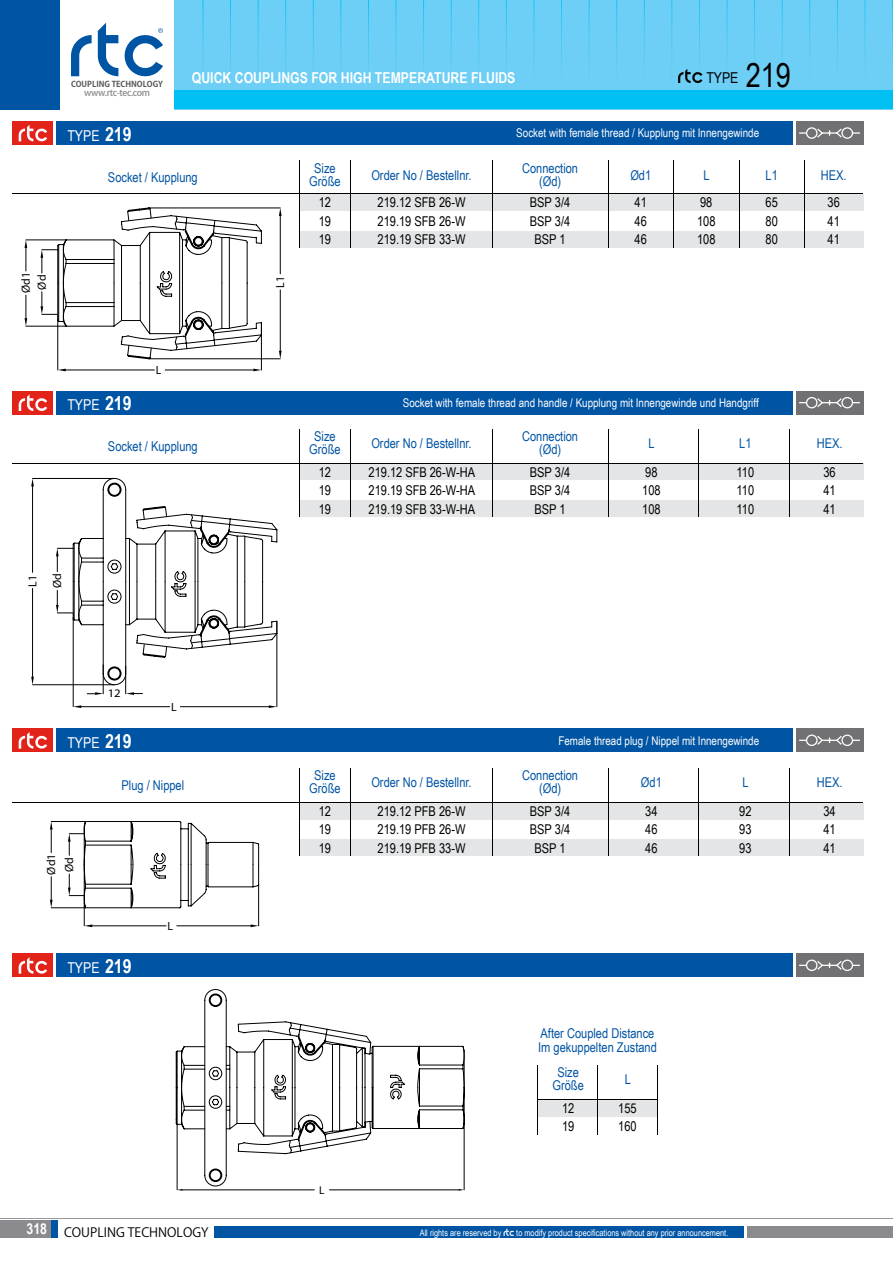
<style>
.page{position:relative;width:893px;height:1263px;background:#fff}
.page>*{position:absolute;margin:0;border:0;box-sizing:border-box;transform-origin:0 0}
.t1{font:33px "Arial Narrow";color:#000}
.t2{font:700 15px "Arial Narrow";color:#fff}
.t3{font:15px "Arial Narrow";color:#fff}
.t4{font:15px "Arial Narrow";color:#000}
.t5{font:13.5px/18.3px "Arial Narrow";color:#000;text-align:justify}
.t6{font:13.5px/13.5px "Arial Narrow";color:#0054a4;text-align:center}
.t7{font:12.75px "Koz Go Pr 6 N";color:#000}
.t8{font:12px "Arial Narrow";color:#fff}
.t9{font:11.85px/24.8px "Myriad Pro";color:#000}
.t10{font:11.55px "Myriad Pro";color:#000;scale:1.1 1}
.t11{font:11.25px "Myriad Pro";color:#000}
.t12{font:500 9.15px "Koz Go Pr 6 N";letter-spacing:-.04em;color:#8b8a8e}
.t13{font:9px "Arial Narrow";color:#fff}
.t14{font:700 8.1px "Koz Go Pr 6 N";color:#58595b}
.s1{font-weight:700;font-size:19.5px}
.s2{font-family:"Abode";font-size:10.5px}
</style>
<div class="page">
<div style="left:175px;top:0;width:718px;height:109px;background:#6dcff6"></div>
<svg style="left:202px;top:0;width:691px;height:91px"></svg>
<div style="left:175px;top:91px;width:718px;height:18px;background:#00c0f3"></div>
<div style="left:0;top:1220px;width:50px;height:17px;background:#8b8a8e"></div>
<div style="left:747px;top:1226px;width:146px;height:11px;background:#8b8a8e"></div>
<div style="left:214px;top:1226px;width:530px;height:11px;background:#0054a4"></div>
<div style="left:51px;top:1220px;width:7px;height:17px;background:#0054a4"></div>
<hr style="left:0;top:1218px;width:893px;height:1px;background:#97979b">
<svg style="left:678px;top:69px;width:24px;height:15px"></svg>
<div style="left:56px;top:121px;width:737px;height:24px;background:#0054a4"></div>
<div style="left:13px;top:121px;width:40px;height:24px;background:#e2231a"></div>
<svg style="left:19px;top:125px;width:28px;height:17px"></svg>
<div style="left:796px;top:121px;width:67px;height:24px;background:#717073"></div>
<svg style="left:799px;top:127px;width:61px;height:12px"></svg>
<div style="left:56px;top:391px;width:737px;height:23px;background:#0054a4"></div>
<div style="left:13px;top:391px;width:40px;height:23px;background:#e2231a"></div>
<svg style="left:19px;top:394px;width:28px;height:17px"></svg>
<div style="left:796px;top:391px;width:67px;height:23px;background:#717073"></div>
<svg style="left:799px;top:397px;width:61px;height:12px"></svg>
<div style="left:56px;top:729px;width:737px;height:23px;background:#0054a4"></div>
<div style="left:13px;top:729px;width:40px;height:23px;background:#e2231a"></div>
<svg style="left:19px;top:732px;width:28px;height:17px"></svg>
<div style="left:796px;top:729px;width:67px;height:23px;background:#717073"></div>
<svg style="left:799px;top:734px;width:61px;height:12px"></svg>
<div style="left:56px;top:954px;width:737px;height:23px;background:#0054a4"></div>
<div style="left:13px;top:954px;width:40px;height:23px;background:#e2231a"></div>
<svg style="left:19px;top:957px;width:28px;height:17px"></svg>
<div style="left:796px;top:954px;width:67px;height:23px;background:#717073"></div>
<svg style="left:799px;top:959px;width:61px;height:12px"></svg>
<div style="left:299px;top:231px;width:564px;height:17px;background:#e4e5e6"></div>
<div style="left:299px;top:500px;width:564px;height:17px;background:#e4e5e6"></div>
<div style="left:299px;top:839px;width:564px;height:17px;background:#e4e5e6"></div>
<div style="left:299px;top:194px;width:564px;height:17px;background:#e4e5e6"></div>
<div style="left:299px;top:464px;width:564px;height:16px;background:#e4e5e6"></div>
<div style="left:299px;top:803px;width:564px;height:16px;background:#e4e5e6"></div>
<hr style="left:13px;top:193px;width:850px;height:1px;background:#000">
<hr style="left:13px;top:463px;width:850px;height:1px;background:#000">
<hr style="left:13px;top:802px;width:850px;height:1px;background:#000">
<hr style="left:299px;top:160px;width:1px;height:87px;background:#000">
<hr style="left:299px;top:429px;width:1px;height:88px;background:#000">
<hr style="left:299px;top:768px;width:1px;height:88px;background:#000">
<hr style="left:351px;top:160px;width:1px;height:87px;background:#000">
<hr style="left:351px;top:429px;width:1px;height:88px;background:#000">
<hr style="left:351px;top:768px;width:1px;height:88px;background:#000">
<hr style="left:492px;top:160px;width:1px;height:87px;background:#000">
<hr style="left:492px;top:429px;width:1px;height:88px;background:#000">
<hr style="left:492px;top:768px;width:1px;height:88px;background:#000">
<hr style="left:804px;top:160px;width:1px;height:87px;background:#000">
<hr style="left:789px;top:429px;width:1px;height:88px;background:#000">
<hr style="left:789px;top:768px;width:1px;height:88px;background:#000">
<hr style="left:673px;top:160px;width:1px;height:87px;background:#000">
<hr style="left:739px;top:160px;width:1px;height:87px;background:#000">
<hr style="left:698px;top:429px;width:1px;height:88px;background:#000">
<hr style="left:698px;top:768px;width:1px;height:88px;background:#000">
<hr style="left:608px;top:160px;width:1px;height:87px;background:#000">
<hr style="left:608px;top:429px;width:1px;height:88px;background:#000">
<hr style="left:608px;top:768px;width:1px;height:88px;background:#000">
<svg style="left:25px;top:207px;width:257px;height:164px"></svg>
<svg style="left:31px;top:478px;width:247px;height:230px"></svg>
<svg style="left:50px;top:821px;width:209px;height:106px"></svg>
<svg style="left:204px;top:989px;width:23px;height:32px"></svg>
<svg style="left:175px;top:1021px;width:290px;height:170px"></svg>
<div style="left:537px;top:1100px;width:121px;height:16px;background:#e4e5e6"></div>
<hr style="left:537px;top:1065px;width:1px;height:70px;background:#000">
<hr style="left:657px;top:1065px;width:1px;height:70px;background:#000">
<hr style="left:597px;top:1065px;width:1px;height:70px;background:#000">
<hr style="left:537px;top:1100px;width:121px;height:1px;background:#000">
<div style="left:0;top:0;width:60px;height:109px;background:#0054a4"></div>
<svg style="left:71px;top:35px;width:21px;height:41px"></svg>
<svg style="left:98px;top:23px;width:65px;height:54px"></svg>
<p class="t14" style="left:71px;top:79px;width:94px">COUPLING TECHNOLOGY</p>
<p class="t12" style="left:84px;top:88px;width:68px">www.rtc-tec.com</p>
<p class="t3" style="left:67px;top:127px;width:66px">TYPE <span class="s1">219</span></p>
<p class="t2" style="left:192px;top:69px;width:325px">QUICK COUPLINGS FOR HIGH TEMPERATURE FLUIDS</p>
<p class="t4" style="left:706px;top:69px;width:34px">TYPE</p>
<h1 class="t1" style="left:746px;top:56px;width:47px">219</h1>
<p class="t8" style="left:516px;top:126px;width:244px">Socket with female thread / Kupplung mit Innengewinde</p>
<p class="t6" style="left:108px;top:170px;width:91px">Socket / Kupplung</p>
<p class="t9" style="left:13px;top:293px;width:22px;rotate:-90deg">Ød1</p>
<p class="t9" style="left:29px;top:289px;width:16px;rotate:-90deg">Ød</p>
<p class="t9" style="left:268px;top:288px;width:13px;rotate:-90deg">L1</p>
<p class="t6" style="left:309px;top:161px;width:33px">Size<br>Größe</p>
<p class="t5" style="left:319px;top:193px;width:14px">12<br>19<br>19</p>
<p class="t6" style="left:371px;top:168px;width:102px">Order No / Bestellnr.</p>
<p class="t5" style="left:378px;top:193px;width:89px">219.12 SFB 26-W 219.19 SFB 26-W 219.19 SFB 33-W</p>
<p class="t6" style="left:522px;top:161px;width:57px">Connection (Ød)</p>
<p class="t5" style="left:530px;top:193px;width:42px;text-align:center">BSP 3/4<br>BSP 3/4<br>BSP 1</p>
<p class="t6" style="left:630px;top:168px;width:22px">Ød1</p>
<p class="t5" style="left:635px;top:193px;width:14px">41<br>46<br>46</p>
<p class="t6" style="left:703px;top:168px;width:8px">L</p>
<p class="t6" style="left:766px;top:168px;width:14px">L1</p>
<p class="t5" style="left:697px;top:193px;width:20px;text-align:left">98<br>108<br>108</p>
<p class="t5" style="left:766px;top:193px;width:14px">65<br>80<br>80</p>
<p class="t6" style="left:821px;top:168px;width:27px">HEX.</p>
<p class="t5" style="left:828px;top:193px;width:14px">36<br>41<br>41</p>
<p class="t3" style="left:67px;top:396px;width:66px">TYPE <span class="s1">219</span></p>
<p class="t9" style="left:156px;top:357px;width:7px">L</p>
<p class="t6" style="left:108px;top:440px;width:91px">Socket / Kupplung</p>
<p class="t9" style="left:20px;top:588px;width:16px;rotate:-90deg">L1<br>Ød</p>
<p class="t6" style="left:309px;top:429px;width:33px">Size<br>Größe</p>
<p class="t5" style="left:319px;top:463px;width:14px">12<br>19<br>19</p>
<p class="t8" style="left:403px;top:396px;width:357px">Socket with female thread and handle / Kupplung mit Innengewinde und Handgriff</p>
<p class="t6" style="left:371px;top:436px;width:102px">Order No / Bestellnr.</p>
<p class="t5" style="left:369px;top:463px;width:108px">219.12 SFB 26-W-HA 219.19 SFB 26-W-HA 219.19 SFB 33-W-HA</p>
<p class="t6" style="left:522px;top:429px;width:57px">Connection (Ød)</p>
<p class="t5" style="left:530px;top:463px;width:42px;text-align:center">BSP 3/4<br>BSP 3/4<br>BSP 1</p>
<p class="t6" style="left:649px;top:436px;width:8px">L</p>
<p class="t5" style="left:642px;top:463px;width:20px;text-align:left">98<br>108<br>108</p>
<p class="t6" style="left:739px;top:436px;width:14px">L1</p>
<p class="t5" style="left:737px;top:463px;width:19px">110<br>110<br>110</p>
<p class="t6" style="left:817px;top:436px;width:27px">HEX.</p>
<p class="t5" style="left:823px;top:463px;width:14px">36<br>41<br>41</p>
<p class="t10" style="left:108px;top:686px;width:13px">12</p>
<p class="t3" style="left:67px;top:734px;width:66px">TYPE <span class="s1">219</span></p>
<p class="t9" style="left:171px;top:694px;width:7px">L</p>
<p class="t9" style="left:42px;top:874px;width:22px;line-height:18px;rotate:-90deg">Ød1<br>Ød</p>
<p class="t6" style="left:122px;top:779px;width:64px">Plug / Nippel</p>
<p class="t9" style="left:168px;top:913px;width:7px">L</p>
<p class="t3" style="left:67px;top:959px;width:66px">TYPE <span class="s1">219</span></p>
<p class="t2" style="left:27px;top:1220px;width:22px">318</p>
<p class="t7" style="left:64px;top:1225px;width:146px">COUPLING TECHNOLOGY</p>
<p class="t6" style="left:309px;top:768px;width:33px">Size<br>Größe</p>
<p class="t5" style="left:319px;top:802px;width:14px">12<br>19<br>19</p>
<p class="t6" style="left:371px;top:775px;width:102px">Order No / Bestellnr.</p>
<p class="t5" style="left:378px;top:802px;width:89px">219.12 PFB 26-W 219.19 PFB 26-W 219.19 PFB 33-W</p>
<p class="t8" style="left:558px;top:733px;width:202px">Female thread plug / Nippel mit Innengewinde</p>
<p class="t6" style="left:522px;top:768px;width:57px">Connection (Ød)</p>
<p class="t5" style="left:530px;top:802px;width:42px;text-align:center">BSP 3/4<br>BSP 3/4<br>BSP 1</p>
<p class="t6" style="left:641px;top:775px;width:22px">Ød1</p>
<p class="t5" style="left:645px;top:802px;width:14px">34<br>46<br>46</p>
<p class="t6" style="left:743px;top:775px;width:8px">L</p>
<p class="t5" style="left:739px;top:802px;width:14px">92<br>93<br>93</p>
<p class="t6" style="left:817px;top:775px;width:27px">HEX.</p>
<p class="t5" style="left:823px;top:802px;width:14px">34<br>41<br>41</p>
<p class="t11" style="left:319px;top:1183px;width:7px">L</p>
<p class="t6" style="left:538px;top:1026px;width:120px;text-align:left">After Coupled Distance<br>Im gekuppelten Zustand</p>
<p class="t6" style="left:552px;top:1065px;width:33px">Size<br>Größe</p>
<p class="t5" style="left:562px;top:1099px;width:14px">12<br>19</p>
<p class="t6" style="left:625px;top:1072px;width:8px">L</p>
<p class="t5" style="left:618px;top:1099px;width:20px">155<br>160</p>
<p class="t13" style="left:420px;top:1227px;width:310px">All rights are reserved by <span class="s2">rtc</span> to modify product specifications without any prior announcement.</p>
</div>
